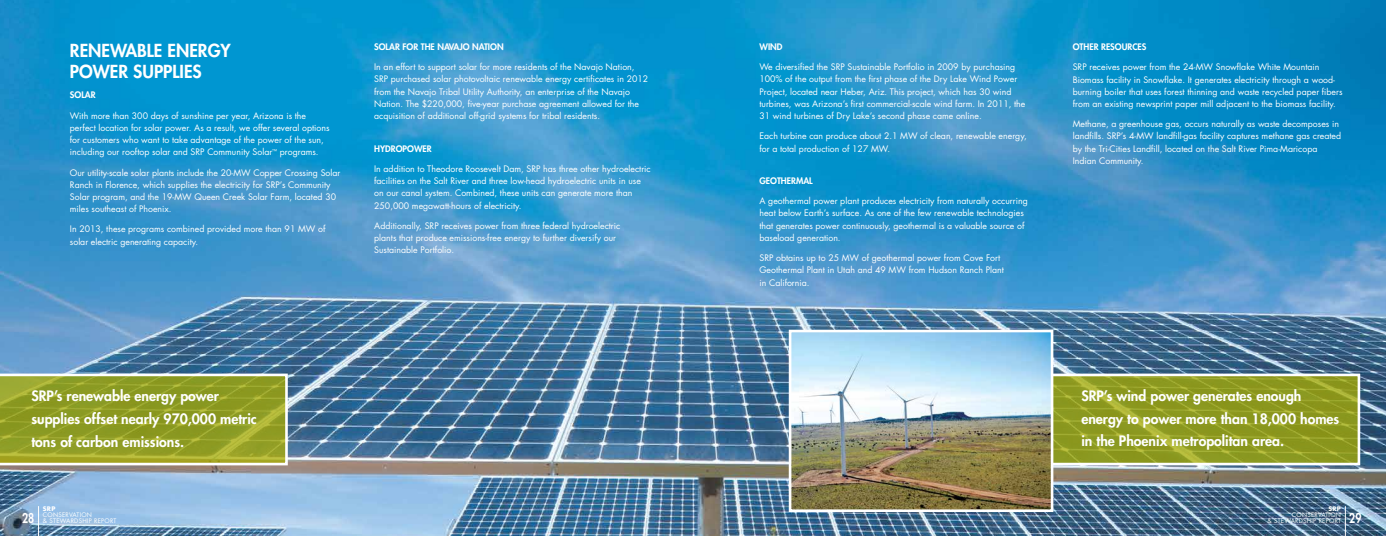
<style>
.page{position:relative;width:1386px;height:536px;background:#fff}
.page>*{position:absolute;margin:0;border:0;box-sizing:border-box;transform-origin:0 0}
.t1{font:800 17.5px/21px "Futura Std";color:#fff}
.t2{font:800 14px/22.8px "Futura Std";color:#fff}
.t3{font:8.75px/12.2px "Futura Std";color:#fff}
.t4{font:800 8.75px "Futura Std";color:#fff}
.t5{font:6.12px/6.1px "Futura Std";letter-spacing:.04em;color:#fff;text-align:center}
.t6{font:700 6.12px "Futura Std";letter-spacing:.04em;color:#fff}
.s1{font-weight:800;font-size:13.12px}
</style>
<div class="page">
<img style="left:0;top:0;width:1386px;height:536px">
<hr style="left:38px;top:506px;width:1px;height:30px;background:#fff">
<hr style="left:1345px;top:506px;width:1px;height:30px;background:#fff">
<svg style="left:0;top:373px;width:288px;height:92px;background:#98a432"></svg>
<svg style="left:1053px;top:377px;width:303px;height:84px;background:#919c23"></svg>
<div style="left:1039px;top:373px;width:321px;height:92px;border:3px solid #fff"></div>
<img style="left:793px;top:333px;width:256px;height:175px">
<div style="left:789px;top:329px;width:264px;height:183px;border:3px solid #fff"></div>
<h1 class="t1" style="left:70px;top:40px;width:162px">Renewable Energy<br>Power Supplies</h1>
<p class="t4" style="left:70px;top:90px;width:27px">Solar</p>
<p class="t3" style="left:70px;top:109px;width:261px">With more than 300 days of sunshine per year, Arizona is the perfect location for solar power. As a result, we offer several options for customers who want to take advantage of the power of the sun, including our rooftop solar and SRP Community Solar<sup>™</sup> programs.</p>
<p class="t3" style="left:70px;top:166px;width:272px">Our utility-scale solar plants include the 20-MW Copper Crossing Solar Ranch in Florence, which supplies the electricity for SRP’s Community Solar program, and the 19-MW Queen Creek Solar Farm, located 30 miles southeast of Phoenix.</p>
<p class="t3" style="left:70px;top:223px;width:257px">In 2013, these programs combined provided more than 91 MW of solar electric generating capacity.</p>
<p class="t4" style="left:374px;top:41px;width:131px">Solar for the Navajo Nation</p>
<p class="t3" style="left:374px;top:61px;width:276px">In an effort to support solar for more residents of the Navajo Nation, SRP purchased solar photovoltaic renewable energy certificates in 2012 from the Navajo Tribal Utility Authority, an enterprise of the Navajo Nation. The $220,000, five-year purchase agreement allowed for the acquisition of additional off-grid systems for tribal residents.</p>
<p class="t4" style="left:374px;top:143px;width:59px">Hydropower</p>
<p class="t3" style="left:374px;top:162px;width:278px">In addition to Theodore Roosevelt Dam, SRP has three other hydroelectric facilities on the Salt River and three low-head hydroelectric units in use on our canal system. Combined, these units can generate more than 250,000 megawatt-hours of electricity.</p>
<p class="t3" style="left:374px;top:219px;width:248px">Additionally, SRP receives power from three federal hydroelectric plants that produce emissions-free energy to further diversify our<br>Sustainable Portfolio.</p>
<p class="t4" style="left:759px;top:41px;width:24px">Wind</p>
<p class="t3" style="left:759px;top:61px;width:267px">We diversified the SRP Sustainable Portfolio in 2009 by purchasing 100% of the output from the first phase of the Dry Lake Wind Power Project, located near Heber, Ariz. This project, which has 30 wind turbines, was Arizona’s first commercial-scale wind farm. In 2011, the 31 wind turbines of Dry Lake’s second phase came online.</p>
<p class="t3" style="left:759px;top:130px;width:269px">Each turbine can produce about 2.1 MW of clean, renewable energy, for a total production of 127 MW.</p>
<p class="t4" style="left:759px;top:175px;width:53px">Geothermal</p>
<p class="t3" style="left:759px;top:195px;width:270px">A geothermal power plant produces electricity from naturally occurring heat below Earth’s surface. As one of the few renewable technologies that generates power continuously, geothermal is a valuable source of baseload generation.</p>
<p class="t3" style="left:759px;top:252px;width:246px">SRP obtains up to 25 MW of geothermal power from Cove Fort<br>Geothermal Plant in Utah and 49 MW from Hudson Ranch Plant in California.</p>
<p class="t4" style="left:1073px;top:41px;width:74px">Other Resourc es</p>
<p class="t3" style="left:1073px;top:61px;width:271px">SRP receives power from the 24-MW Snowflake White Mountain Biomass facility in Snowflake. It generates electricity through a wood&shy;burning boiler that uses forest thinning and waste recycled paper fibers from an existing newsprint paper mill adjacent to the biomass facility.</p>
<p class="t3" style="left:1073px;top:118px;width:270px">Methane, a greenhouse gas, occurs naturally as waste decomposes in landfills. SRP’s 4-MW landfill-gas facility captures methane gas created by the Tri-Cities Landfill, located on the Salt River Pima-Maricopa Indian Community.</p>
<h2 class="t2" style="left:31px;top:384px;width:227px">SRP’s renewable energy power supplies offset nearly 970,000 metric tons of carbon emissions.</h2>
<h2 class="t2" style="left:1081px;top:384px;width:259px">SRP’s wind power generates enough energy to power more than 18,000 homes in the Phoenix metropolitan area.</h2>
<p class="t6" style="left:43px;top:504px;width:14px">SRP</p>
<p class="t5" style="left:22px;top:512px;width:96px">CONSERVATION<br><span class="s1">28</span> &amp; STEWARDSHIP REPORT</p>
<p class="t6" style="left:1329px;top:504px;width:14px">SRP</p>
<p class="t5" style="left:1268px;top:512px;width:95px;text-align:left;text-indent:24px">CONSERVATION<br>&amp; STEWARDSHIP REPORT <span class="s1">29</span></p>
</div>
